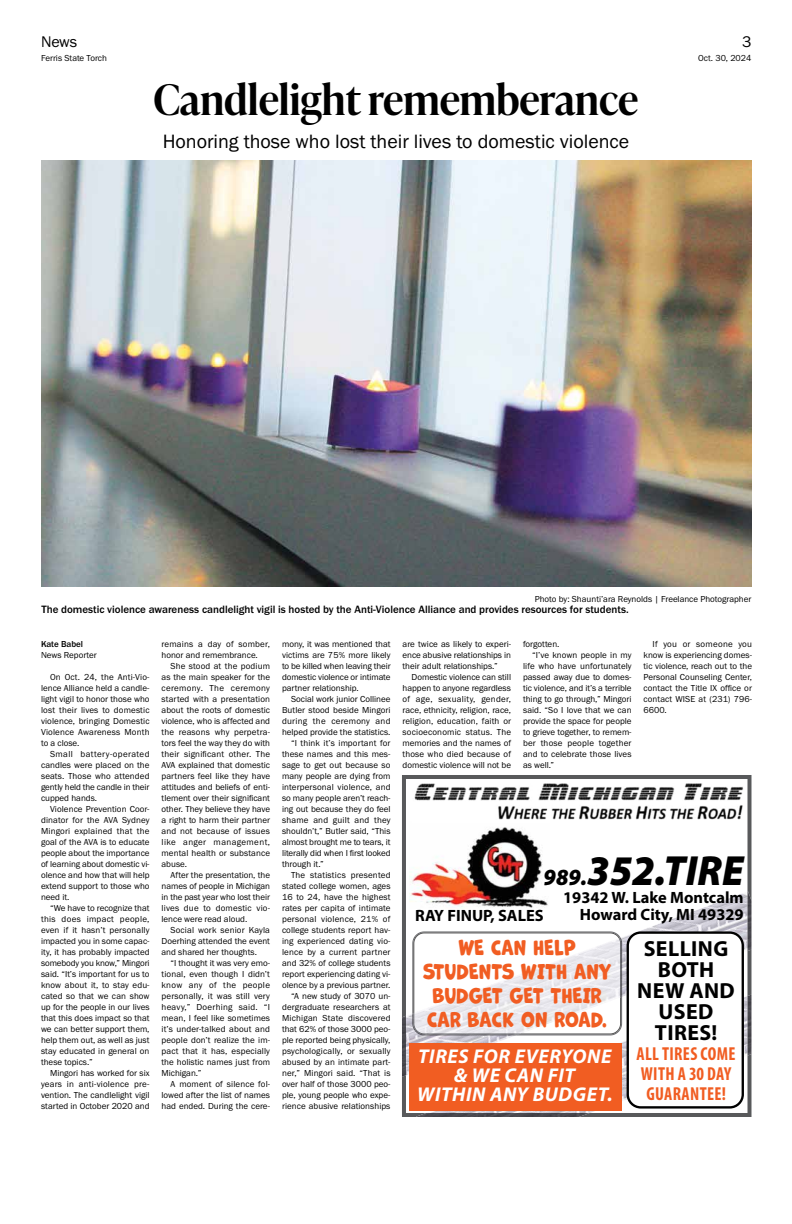
<style>
.page{position:relative;width:792px;height:1224px;background:#fff}
.page>*{position:absolute;margin:0;border:0;box-sizing:border-box;transform-origin:0 0}
.t1{font:italic 900 42.4px "Myriad Pro";color:#000;scale:.95 1}
.t2{font:600 42px "Ivy Presto Headline";color:#000}
.t3{font:700 21.9px/21.2px "Myriad Pro";letter-spacing:.02em;color:#000;text-align:center}
.t4{font:20px/24px "Marvin Round";color:#f15d22;text-align:center;scale:.85 1}
.t5{font:20px "Franklin Gothic URW Boo";color:#000}
.t6{font:italic 700 20px/19px "Myriad Pro";letter-spacing:.03em;color:#fff;text-align:center}
.t7{font:700 condensed 18.8px/20px "Myriad Pro";letter-spacing:.02em;color:#f15d22;scale:.95 1}
.t8{font:700 16.4px "Myriad Pro";color:#000}
.t9{font:16px "Franklin Gothic URW Boo";color:#000}
.t10{font:500 11px "Franklin Gothic URW";color:#000}
.t11{font:9px/11px "Franklin Gothic URW Boo";color:#000;text-align:justify}
.t12{font:9px "Franklin Gothic URW Boo";letter-spacing:.02em;color:#000}
.t13{font:9px "Franklin Gothic URW Boo";letter-spacing:.03em;color:#000}
.t14{font:500 9px "Franklin Gothic URW";letter-spacing:-.005em;color:#000}
.s1{font-size:23.2px}
</style>
<div class="page">
<svg style="left:402px;top:775px;width:349px;height:342px"></svg>
<img style="left:416px;top:1077px;width:336px;height:40px">
<img style="left:402px;top:891px;width:350px;height:186px">
<svg style="left:628px;top:933px;width:115px;height:174px"></svg>
<div style="left:627px;top:931px;width:117px;height:178px;border:2px solid #000;border-radius:13px"></div>
<img style="left:410px;top:821px;width:139px;height:88px">
<img style="left:412px;top:783px;width:332px;height:39px">
<div style="left:410px;top:1044px;width:212px;height:67px;background:#f15d22"></div>
<svg style="left:412px;top:931px;width:210px;height:104px"></svg>
<img style="left:41px;top:161px;width:710px;height:425px">
<h3 class="t9" style="left:41px;top:32px;width:38px">News</h3>
<p class="t11" style="left:41px;top:52px;width:67px">Ferris State Torch</p>
<h2 class="t2" style="left:154px;top:70px;width:486px">Candlelight rememberance</h2>
<h3 class="t5" style="left:163px;top:129px;width:468px">Honoring those who lost their lives to domestic violence</h3>
<h3 class="t9" style="left:742px;top:32px;width:11px">3</h3>
<p class="t11" style="left:698px;top:52px;width:55px">Oct. 30, 2024</p>
<p class="t11" style="left:535px;top:593px;width:218px">Photo by: Shaunti’ara Reynolds | Freelance Photographer</p>
<p class="t10" style="left:41px;top:602px;width:589px">The domestic violence awareness candlelight vigil is hosted by the Anti-Violence Alliance and provides resources for students.</p>
<p class="t14" style="left:41px;top:639px;width:44px">Kate Babel</p>
<p class="t11" style="left:41px;top:650px;width:57px">News Reporter</p>
<p class="t11" style="left:41px;top:672px;width:110px;text-indent:9px">On Oct. 24, the Anti-Vio&shy;lence Alliance held a candle&shy;light vigil to honor those who lost their lives to domestic violence, bringing Domestic Violence Awareness Month to a close.</p>
<p class="t11" style="left:41px;top:749px;width:110px;text-indent:9px">Small battery-operated candles were placed on the seats. Those who attended gently held the candle in their cupped hands.</p>
<p class="t11" style="left:41px;top:803px;width:110px;text-indent:9px">Violence Prevention Coor&shy;dinator for the AVA Sydney Mingori explained that the goal of the AVA is to educate people about the importance of learning about domestic vi&shy;olence and how that will help extend support to those who need it.</p>
<p class="t11" style="left:41px;top:902px;width:110px;text-indent:9px">“We have to recognize that this does impact people, even if it hasn’t personally impacted you in some capac&shy;ity, it has probably impacted somebody you know,” Mingori said. “It’s important for us to know about it, to stay edu&shy;cated so that we can show up for the people in our lives that this does impact so that we can better support them, help them out, as well as just stay educated in general on these topics.”</p>
<p class="t11" style="left:41px;top:1067px;width:110px;text-indent:9px">Mingori has worked for six years in anti-violence pre&shy;vention. The candlelight vigil started in October 2020 and</p>
<p class="t11" style="left:162px;top:638px;width:110px">remains a day of somber, honor and remembrance.</p>
<p class="t11" style="left:162px;top:660px;width:110px;text-indent:9px">She stood at the podium as the main speaker for the ceremony. The ceremony started with a presentation about the roots of domestic violence, who is affected and the reasons why perpetra&shy;tors feel the way they do with their significant other. The AVA explained that domestic partners feel like they have attitudes and beliefs of enti&shy;tlement over their significant other. They believe they have a right to harm their partner and not because of issues like anger management, mental health or substance abuse.</p>
<p class="t11" style="left:162px;top:869px;width:110px;text-indent:9px">After the presentation, the names of people in Michigan in the past year who lost their lives due to domestic vio&shy;lence were read aloud.</p>
<p class="t11" style="left:162px;top:924px;width:110px;text-indent:9px">Social work senior Kayla Doerhing attended the event and shared her thoughts.</p>
<p class="t11" style="left:162px;top:957px;width:110px;text-indent:9px">“I thought it was very emo&shy;tional, even though I didn’t know any of the people personally, it was still very heavy,” Doerhing said. “I mean, I feel like sometimes it’s under-talked about and people don’t realize the im&shy;pact that it has, especially the holistic names just from Michigan.”</p>
<p class="t11" style="left:162px;top:1078px;width:110px;text-indent:9px">A moment of silence fol&shy;lowed after the list of names had ended. During the cere-</p>
<p class="t11" style="left:282px;top:638px;width:110px">mony, it was mentioned that victims are 75% more likely to be killed when leaving their domestic violence or intimate partner relationship.</p>
<p class="t11" style="left:291px;top:693px;width:101px">Social work junior Collinee</p>
<p class="t11" style="left:282px;top:704px;width:110px">Butler stood beside Mingori</p>
<p class="t13" style="left:282px;top:715px;width:110px">during the ceremony and</p>
<p class="t11" style="left:282px;top:726px;width:110px">helped provide the statistics.</p>
<p class="t11" style="left:291px;top:737px;width:101px">“I think it’s important for</p>
<p class="t11" style="left:282px;top:748px;width:110px">these names and this mes-</p>
<p class="t11" style="left:282px;top:759px;width:110px">sage to get out because so</p>
<p class="t11" style="left:282px;top:770px;width:110px">many people are dying from</p>
<p class="t11" style="left:282px;top:781px;width:110px">interpersonal violence, and</p>
<p class="t11" style="left:282px;top:792px;width:110px">so many people aren’t reach-</p>
<p class="t11" style="left:282px;top:803px;width:110px">ing out because they do feel</p>
<p class="t12" style="left:282px;top:814px;width:110px">shame and guilt and they</p>
<p class="t11" style="left:282px;top:825px;width:110px">shouldn’t,” Butler said, “This</p>
<p class="t11" style="left:282px;top:836px;width:110px">almost brought me to tears, it</p>
<p class="t11" style="left:282px;top:847px;width:110px">literally did when I first looked</p>
<p class="t11" style="left:282px;top:858px;width:43px">through it.”</p>
<p class="t12" style="left:291px;top:869px;width:101px">The statistics presented</p>
<p class="t11" style="left:282px;top:880px;width:110px">stated college women, ages</p>
<p class="t11" style="left:282px;top:891px;width:110px">16 to 24, have the highest</p>
<p class="t11" style="left:282px;top:902px;width:110px">rates per capita of intimate</p>
<p class="t12" style="left:282px;top:913px;width:110px">personal violence, 21% of</p>
<p class="t11" style="left:282px;top:924px;width:110px">college students report hav-</p>
<p class="t11" style="left:282px;top:935px;width:110px">ing experienced dating vio-</p>
<p class="t11" style="left:282px;top:946px;width:110px">lence by a current partner</p>
<p class="t11" style="left:282px;top:957px;width:110px">and 32% of college students</p>
<p class="t11" style="left:282px;top:968px;width:110px">report experiencing dating vi-</p>
<p class="t11" style="left:282px;top:979px;width:110px">olence by a previous partner.</p>
<p class="t11" style="left:291px;top:990px;width:101px">“A new study of 3070 un-</p>
<p class="t11" style="left:282px;top:1001px;width:110px">dergraduate researchers at</p>
<p class="t12" style="left:282px;top:1012px;width:110px">Michigan State discovered</p>
<p class="t11" style="left:282px;top:1023px;width:110px">that 62% of those 3000 peo-</p>
<p class="t11" style="left:282px;top:1034px;width:110px">ple reported being physically,</p>
<p class="t12" style="left:282px;top:1045px;width:110px">psychologically, or sexually</p>
<p class="t11" style="left:282px;top:1056px;width:110px">abused by an intimate part-</p>
<p class="t11" style="left:282px;top:1067px;width:110px">ner,” Mingori said. “That is</p>
<p class="t11" style="left:282px;top:1078px;width:110px">over half of those 3000 peo-</p>
<p class="t11" style="left:282px;top:1089px;width:110px">ple, young people who expe-</p>
<p class="t11" style="left:282px;top:1100px;width:110px">rience abusive relationships</p>
<p class="t11" style="left:403px;top:638px;width:110px">are twice as likely to experi&shy;ence abusive relationships in their adult relationships.”</p>
<p class="t11" style="left:403px;top:671px;width:110px;text-indent:9px">Domestic violence can still happen to anyone regardless of age, sexuality, gender, race, ethnicity, religion, race, religion, education, faith or socioeconomic status. The memories and the names of those who died because of domestic violence will not be</p>
<p class="t11" style="left:523px;top:638px;width:38px">forgotten.</p>
<p class="t11" style="left:532px;top:649px;width:101px">“I’ve known people in my</p>
<p class="t11" style="left:523px;top:660px;width:110px">life who have unfortunately</p>
<p class="t11" style="left:523px;top:671px;width:110px">passed away due to domes-</p>
<p class="t11" style="left:523px;top:682px;width:110px">tic violence, and it’s a terrible</p>
<p class="t11" style="left:523px;top:693px;width:110px">thing to go through,” Mingori</p>
<p class="t11" style="left:523px;top:704px;width:110px">said. “So I love that we can</p>
<p class="t11" style="left:523px;top:715px;width:110px">provide the space for people</p>
<p class="t11" style="left:523px;top:726px;width:110px">to grieve together, to remem-</p>
<p class="t12" style="left:523px;top:737px;width:110px">ber those people together</p>
<p class="t11" style="left:523px;top:748px;width:110px">and to celebrate those lives</p>
<p class="t11" style="left:523px;top:759px;width:33px">as well.”</p>
<p class="t11" style="left:644px;top:638px;width:110px;text-indent:9px">If you or someone you know is experiencing domes&shy;tic violence, reach out to the Personal Counseling Center, contact the Title IX office or contact WISE at (231) 796- 6600.</p>
<h1 class="t1" style="left:544px;top:842px;width:212px"><span class="s1">989.</span>352.TIRE</h1>
<h3 class="t8" style="left:563px;top:886px;width:182px">19342 W. Lake Montcalm</h3>
<h3 class="t8" style="left:415px;top:905px;width:130px">RAY FINUP, SALES</h3>
<h3 class="t8" style="left:580px;top:904px;width:165px">Howard City, MI 49329</h3>
<h3 class="t3" style="left:637px;top:937px;width:99px">SELLING<br>BOTH<br>NEW AND<br>USED<br>TIRES!</h3>
<h3 class="t7" style="left:637px;top:1044px;width:106px">ALLTIRES COME<br>WITH A 30 DAY<br>GUARANTEE!</h3>
<h3 class="t4" style="left:423px;top:937px;width:223px">WE CAN HELP<br>STUDENTS WITH ANY<br>BUDGET GET THEIR<br>CAR BACK ON ROAD.</h3>
<h3 class="t6" style="left:417px;top:1046px;width:197px">TIRES FOR EVERYONE &amp; WE CAN FIT<br>WITHIN ANY BUDGET.</h3>
</div>
